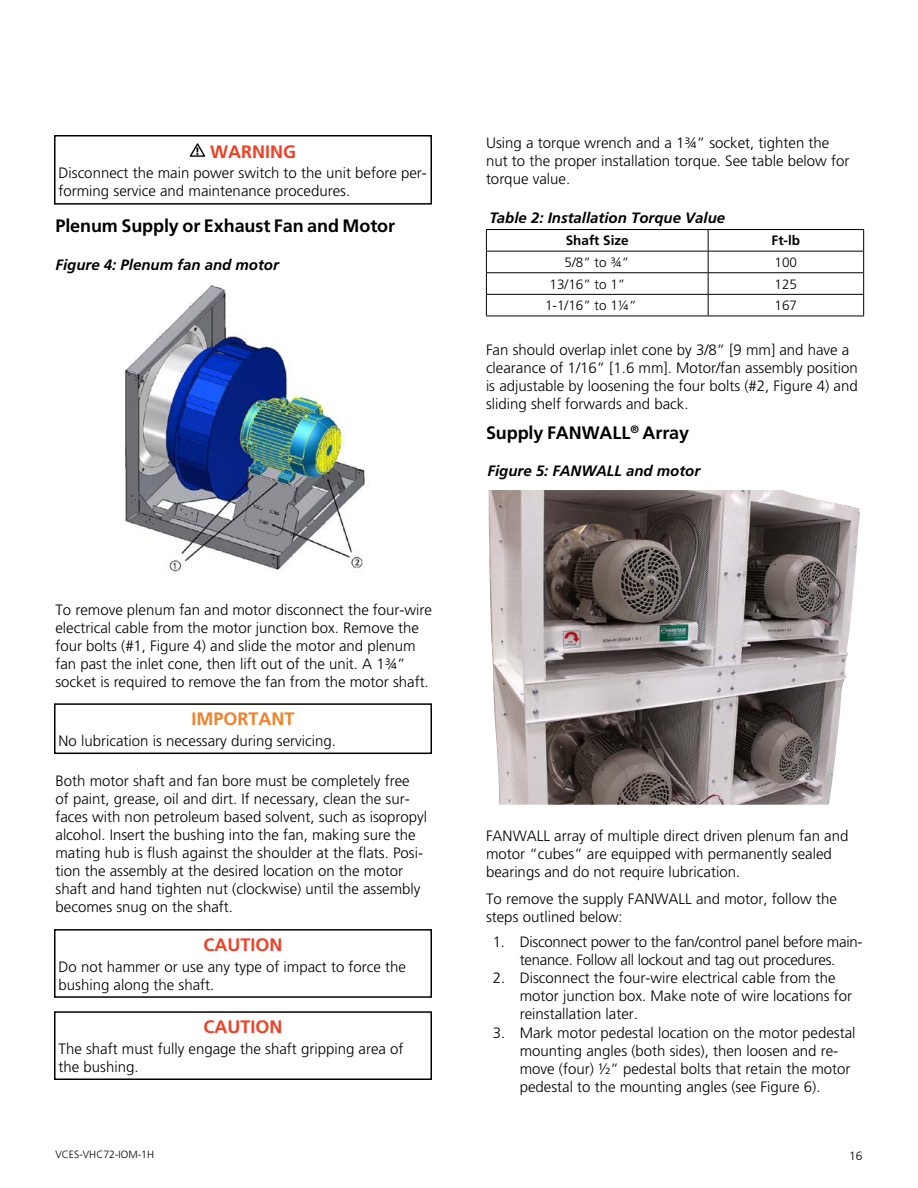
<style>
.page{position:relative;width:918px;height:1188px;background:#fff}
.page>*{position:absolute;margin:0;border:0;box-sizing:border-box;transform-origin:0 0}
.t1{font:700 18px "Frutiger";letter-spacing:-.005em;color:#000}
.t2{font:700 18px "Frutiger";color:#ef3f26}
.t3{font:700 18px "Frutiger";color:#f0812a}
.t4{font:300 15px/18px "Frutiger";color:#000}
.t5{font:300 15px/18px "Frutiger";letter-spacing:-.02em;color:#000;text-align:center}
.t6{font:italic 700 15px "Frutiger";color:#000}
.t7{font:300 13.5px "Frutiger";color:#000}
.t8{font:700 13.5px "Frutiger";color:#000}
.t9{font:300 12px "Frutiger";color:#000}
.t10{font:300 10.5px "Frutiger";color:#000}
.s1{font-weight:900;font-size:10.8px;color:#000}
</style>
<div class="page">
<img style="left:125px;top:285px;width:240px;height:287px">
<div style="left:54px;top:703px;width:378px;height:51px;border:2px solid #000"></div>
<div style="left:54px;top:929px;width:378px;height:69px;border:2px solid #000"></div>
<div style="left:54px;top:1011px;width:378px;height:69px;border:2px solid #000"></div>
<hr style="left:486px;top:272px;width:222px;height:1px;background:#000">
<hr style="left:708px;top:272px;width:156px;height:1px;background:#000">
<hr style="left:486px;top:294px;width:222px;height:1px;background:#000">
<hr style="left:708px;top:294px;width:156px;height:1px;background:#000">
<svg style="left:708px;top:230px;width:1px;height:86px"></svg>
<hr style="left:486px;top:229px;width:222px;height:1px;background:#000">
<hr style="left:708px;top:229px;width:156px;height:1px;background:#000">
<hr style="left:486px;top:251px;width:222px;height:1px;background:#000">
<hr style="left:708px;top:251px;width:156px;height:1px;background:#000">
<svg style="left:486px;top:230px;width:1px;height:86px"></svg>
<svg style="left:863px;top:230px;width:1px;height:86px"></svg>
<hr style="left:486px;top:316px;width:222px;height:1px;background:#000">
<hr style="left:708px;top:316px;width:156px;height:1px;background:#000">
<svg style="left:190px;top:143px;width:15px;height:14px"></svg>
<div style="left:54px;top:135px;width:378px;height:70px;border:2px solid #000"></div>
<img style="left:489px;top:490px;width:371px;height:315px">
<p class="t2" style="left:195px;top:141px;width:103px"><span class="s1">!</span> WARNING</p>
<p class="t4" style="left:58px;top:164px;width:370px">Disconnect the main power switch to the unit before per&shy;forming service and maintenance procedures.</p>
<p class="t1" style="left:56px;top:215px;width:341px">Plenum Supply or Exhaust Fan and Motor</p>
<p class="t6" style="left:56px;top:256px;width:225px">Figure 4: Plenum fan and motor</p>
<p class="t4" style="left:56px;top:601px;width:378px">To remove plenum fan and motor disconnect the four-wire electrical cable from the motor junction box. Remove the four bolts (#1, Figure 4) and slide the motor and plenum fan past the inlet cone, then lift out of the unit. A 1¾” socket is required to remove the fan from the motor shaft.</p>
<p class="t3" style="left:191px;top:708px;width:105px">IMPORTANT</p>
<p class="t4" style="left:58px;top:732px;width:279px">No lubrication is necessary during servicing.</p>
<p class="t4" style="left:56px;top:773px;width:373px">Both motor shaft and fan bore must be completely free<br>of paint, grease, oil and dirt. If necessary, clean the sur&shy;faces with non petroleum based solvent, such as isopropyl alcohol. Insert the bushing into the fan, making sure the mating hub is flush against the shoulder at the flats. Posi&shy;tion the assembly at the desired location on the motor shaft and hand tighten nut (clockwise) until the assembly becomes snug on the shaft.</p>
<p class="t2" style="left:203px;top:934px;width:81px">CAUTION</p>
<p class="t4" style="left:58px;top:958px;width:349px">Do not hammer or use any type of impact to force the bushing along the shaft.</p>
<p class="t2" style="left:203px;top:1016px;width:81px">CAUTION</p>
<p class="t4" style="left:58px;top:1040px;width:347px">The shaft must fully engage the shaft gripping area of the bushing.</p>
<p class="t4" style="left:486px;top:134px;width:365px">Using a torque wrench and a 1¾” socket, tighten the nut to the proper installation torque. See table below for torque value.</p>
<p class="t6" style="left:490px;top:209px;width:237px">Table 2: Installation Torque Value</p>
<p class="t8" style="left:566px;top:233px;width:65px">Shaft Size</p>
<p class="t8" style="left:772px;top:233px;width:30px">Ft-lb</p>
<p class="t7" style="left:565px;top:255px;width:66px">5/8” to ¾”</p>
<p class="t7" style="left:775px;top:255px;width:24px">100</p>
<p class="t7" style="left:550px;top:276px;width:77px">13/16” to 1”</p>
<p class="t7" style="left:775px;top:276px;width:24px">125</p>
<p class="t7" style="left:545px;top:298px;width:93px">1-1/16” to 1¼“</p>
<p class="t7" style="left:775px;top:298px;width:24px">167</p>
<p class="t4" style="left:486px;top:341px;width:373px">Fan should overlap inlet cone by 3/8” [9 mm] and have a clearance of 1/16” [1.6 mm]. Motor/fan assembly position is adjustable by loosening the four bolts (#2, Figure 4) and sliding shelf forwards and back.</p>
<p class="t1" style="left:486px;top:423px;width:205px">Supply FANWALL<sup>®</sup> Array</p>
<p class="t6" style="left:488px;top:462px;width:214px">Figure 5: FANWALL and motor</p>
<p class="t4" style="left:486px;top:827px;width:364px">FANWALL array of multiple direct driven plenum fan and motor “cubes” are equipped with permanently sealed bearings and do not require lubrication.</p>
<p class="t4" style="left:486px;top:890px;width:352px">To remove the supply FANWALL and motor, follow the steps outlined below:</p>
<p class="t5" style="left:493px;top:933px;width:371px">1. Disconnect power to the fan/control panel before main&shy;tenance. Follow all lockout and tag out procedures.</p>
<p class="t4" style="left:520px;top:970px;width:334px;text-indent:-27px">2. Disconnect the four-wire electrical cable from the motor junction box. Make note of wire locations for reinstallation later.</p>
<p class="t4" style="left:520px;top:1024px;width:337px;text-indent:-27px">3. Mark motor pedestal location on the motor pedestal mounting angles (both sides), then loosen and re&shy;move (four) ½” pedestal bolts that retain the motor pedestal to the mounting angles (see Figure 6).</p>
<p class="t10" style="left:56px;top:1149px;width:100px">VCES-VHC72-IOM-1H</p>
<p class="t9" style="left:849px;top:1149px;width:15px">16</p>
</div>
